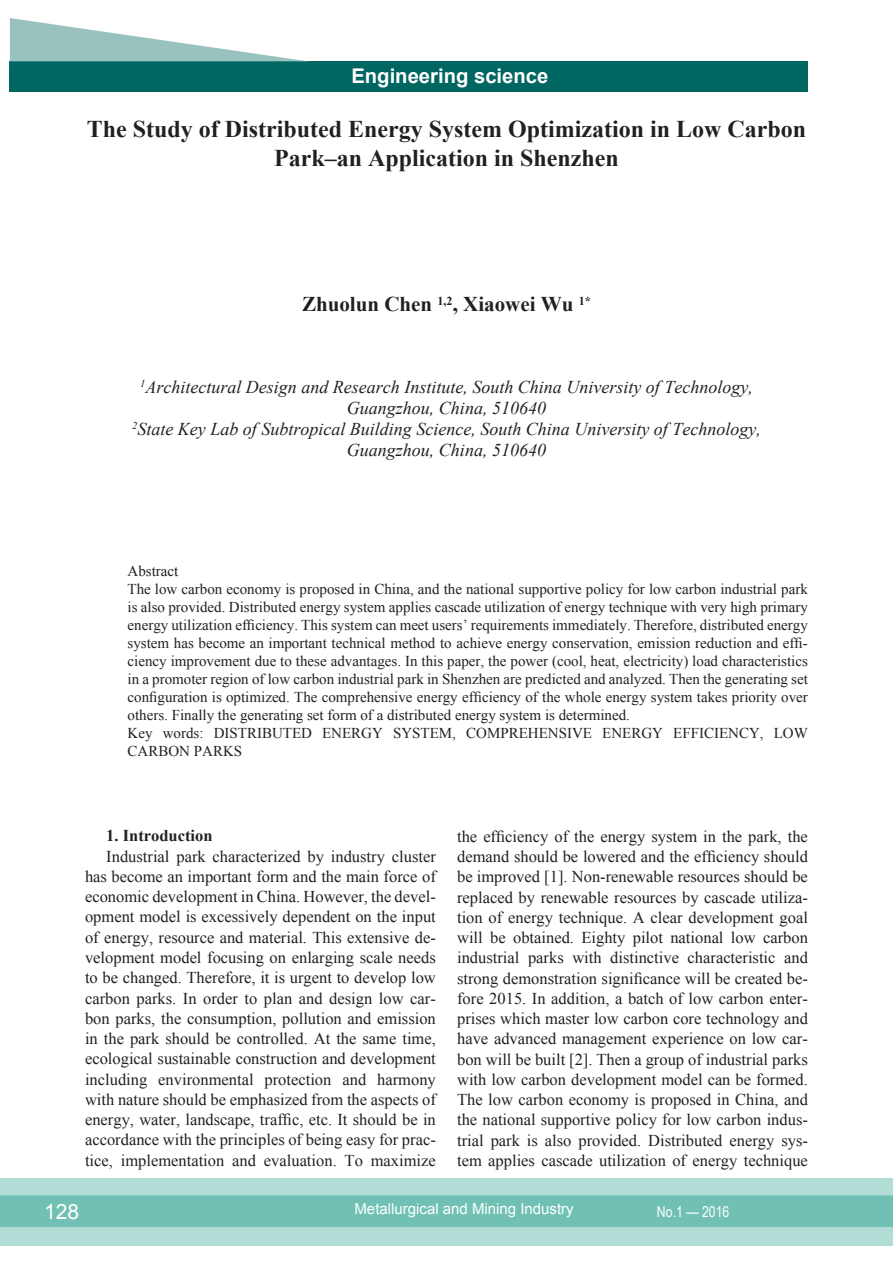
<style>
.page{position:relative;width:893px;height:1263px;background:#fff}
.page>*{position:absolute;margin:0;border:0;box-sizing:border-box;transform-origin:0 0}
.заголовок{font:700 24px/28.5px "Times New Roman";color:#231f20;text-align:center}
.автор{font:700 21px "Times New Roman";color:#231f20}
.t1{font:21px "Arial";color:#fff}
.t2{font:700 20.25px "Arial";color:#fff}
.про_автора{font:italic 18px "Times New Roman";color:#231f20}
.ОСНОВНОЙ{font:16.5px/20.2px "Times New Roman";color:#231f20;text-align:justify}
.ОСНОВНОЙ-2{font:700 16.5px "Times New Roman";color:#231f20}
.аннотация_ключ_слова{font:15px/18px "Times New Roman";color:#231f20;text-align:justify}
.t3{font:15px "Arial";color:#fff}
.t4{font:15px "Arial Narrow";color:#fff}
</style>
<div class="page">
<div style="left:0;top:1178px;width:893px;height:68px;background:#b2ddd6"></div>
<div style="left:0;top:1195px;width:893px;height:32px;background:#70c1b3;border:2px solid #70c1b3"></div>
<div style="left:10px;top:62px;width:798px;height:30px;background:#006661"></div>
<svg style="left:10px;top:18px;width:300px;height:44px"></svg>
<svg style="left:892px;top:1178px;width:1px;height:68px"></svg>
<p class="t2" style="left:351px;top:62px;width:198px">Engineering science</p>
<p class="заголовок" style="left:87px;top:115px;width:721px">The Study of Distributed Energy System Optimization in Low Carbon<br>Park–an Application in Shenzhen</p>
<p class="автор" style="left:302px;top:290px;width:290px">Zhuolun Chen <sup>1,2</sup>, Xiaowei Wu <sup>1*</sup></p>
<p class="про_автора" style="left:140px;top:375px;width:614px"><sup>1</sup>Architectural Design and Research Institute, South China University of Technology,</p>
<p class="про_автора" style="left:347px;top:396px;width:201px">Guangzhou, China, 510640</p>
<p class="про_автора" style="left:132px;top:417px;width:630px"><sup>2</sup>State Key Lab of Subtropical Building Science, South China University of Technology,</p>
<p class="про_автора" style="left:347px;top:438px;width:201px">Guangzhou, China, 510640</p>
<p class="аннотация_ключ_слова" style="left:128px;top:561px;width:52px">Abstract</p>
<p class="аннотация_ключ_слова" style="left:128px;top:579px;width:682px">The low carbon economy is proposed in China, and the national supportive policy for low carbon industrial park is also provided. Distributed energy system applies cascade utilization of energy technique with very high primary energy utilization efficiency. This system can meet users’ requirements immediately. Therefore, distributed energy system has become an important technical method to achieve energy conservation, emission reduction and effi&shy;ciency improvement due to these advantages. In this paper, the power (cool, heat, electricity) load characteristics in a promoter region of low carbon industrial park in Shenzhen are predicted and analyzed. Then the generating set configuration is optimized. The comprehensive energy efficiency of the whole energy system takes priority over others. Finally the generating set form of a distributed energy system is determined.</p>
<p class="аннотация_ключ_слова" style="left:128px;top:723px;width:682px">Key words: DISTRIBUTED ENERGY SYSTEM, COMPREHENSIVE ENERGY EFFICIENCY, LOW<br>CARBON PARKS</p>
<p class="ОСНОВНОЙ-2" style="left:106px;top:824px;width:108px">1. Introduction</p>
<p class="ОСНОВНОЙ" style="left:85px;top:846px;width:352px;text-indent:21px">Industrial park characterized by industry cluster has become an important form and the main force of economic development in China. However, the devel&shy;opment model is excessively dependent on the input of energy, resource and material. This extensive de&shy;velopment model focusing on enlarging scale needs to be changed. Therefore, it is urgent to develop low carbon parks. In order to plan and design low car&shy;bon parks, the consumption, pollution and emission in the park should be controlled. At the same time, ecological sustainable construction and development including environmental protection and harmony with nature should be emphasized from the aspects of energy, water, landscape, traffic, etc. It should be in accordance with the principles of being easy for prac&shy;tice, implementation and evaluation. To maximize</p>
<p class="ОСНОВНОЙ" style="left:457px;top:826px;width:352px">the efficiency of the energy system in the park, the demand should be lowered and the efficiency should be improved [1]. Non-renewable resources should be replaced by renewable resources by cascade utiliza&shy;tion of energy technique. A clear development goal will be obtained. Eighty pilot national low carbon industrial parks with distinctive characteristic and strong demonstration significance will be created be&shy;fore 2015. In addition, a batch of low carbon enter&shy;prises which master low carbon core technology and have advanced management experience on low car&shy;bon will be built [2]. Then a group of industrial parks with low carbon development model can be formed.<br>The low carbon economy is proposed in China, and the national supportive policy for low carbon indus&shy;trial park is also provided. Distributed energy sys&shy;tem applies cascade utilization of energy technique</p>
<p class="t1" style="left:44px;top:1197px;width:37px">128</p>
<p class="t3" style="left:354px;top:1199px;width:221px">Metallurgical and Mining Industry</p>
<p class="t4" style="left:657px;top:1201px;width:74px">No.1 — 2016</p>
</div>
